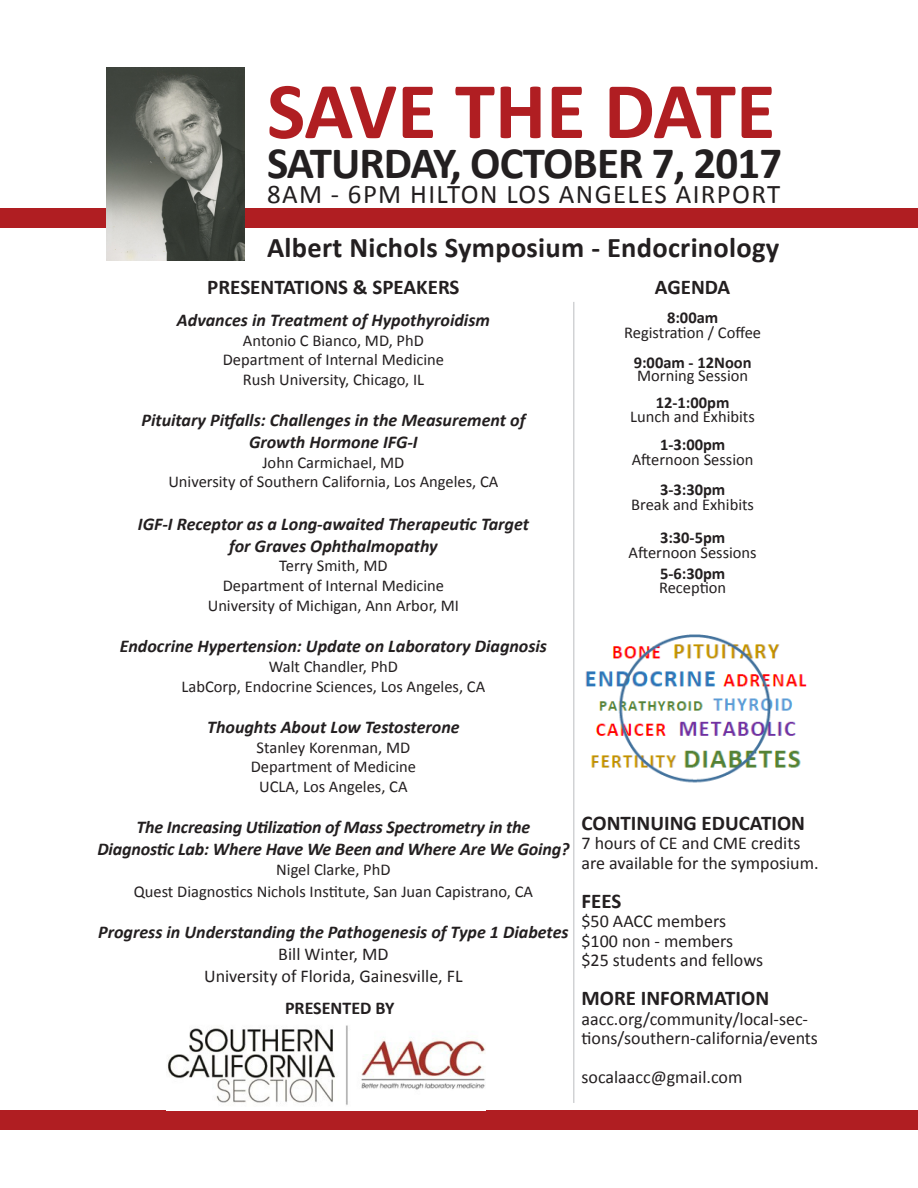
<style>
.page{position:relative;width:918px;height:1188px;background:#fff}
.page>*{position:absolute;margin:0;border:0;box-sizing:border-box;transform-origin:0 0}
.Page_Title{font:700 81px "Calibri";letter-spacing:-.005em;color:#b01e22}
.Small_Type{font:700 45px "Calibri";letter-spacing:-.02em;color:#231f20}
.Small_Type-2{font:700 28.5px "Calibri";letter-spacing:.01em;color:#231f20}
.Small_Type-3{font:27px "Calibri";letter-spacing:.05em;color:#231f20}
.Bullet_List{font:700 21px "Calibri";color:#231f20}
.Small_Type-4{font:700 21px "Calibri";color:#231f20}
.Small_Type-5{font:italic 700 18px "Calibri";color:#231f20}
.Bullet_List-2{font:18px/19.5px "Calibri";color:#231f20}
.Small_Type-6{font:18px "Calibri";color:#231f20}
.Small_Type-7{font:700 18px "Calibri";color:#231f20}
.Small_Type-8{font:16.5px "Calibri";color:#231f20}
.Small_Type-9{font:700 16.5px "Calibri";color:#231f20}
</style>
<div class="page">
<hr style="left:574px;top:302px;width:1px;height:801px;background:#bcbdc0">
<div style="left:0;top:209px;width:918px;height:19px;background:#b01e22"></div>
<div style="left:0;top:1110px;width:918px;height:19px;background:#b01e22"></div>
<img style="left:167px;top:1025px;width:318px;height:80px">
<img style="left:106px;top:67px;width:138px;height:194px">
<img style="left:585px;top:634px;width:222px;height:149px">
<p class="Page_Title" style="left:267px;top:59px;width:510px">SAVE THE DATE</p>
<p class="Small_Type" style="left:267px;top:134px;width:517px">SATURDAY, OCTOBER 7, 2017</p>
<p class="Small_Type-3" style="left:267px;top:177px;width:515px">8AM - 6PM HILTON LOS ANGELES AIRPORT</p>
<p class="Small_Type-2" style="left:267px;top:229px;width:514px">Albert Nichols Symposium - Endocrinology</p>
<p class="Small_Type-4" style="left:207px;top:274px;width:254px">PRESENTATIONS &amp; SPEAKERS</p>
<p class="Small_Type-5" style="left:177px;top:308px;width:314px">Advances in Treatment of Hypothyroidism</p>
<p class="Small_Type-8" style="left:243px;top:330px;width:182px">Antonio C Bianco, MD, PhD</p>
<p class="Small_Type-8" style="left:223px;top:349px;width:223px">Department of Internal Medicine</p>
<p class="Small_Type-8" style="left:243px;top:369px;width:183px">Rush University, Chicago, IL</p>
<p class="Small_Type-5" style="left:141px;top:409px;width:385px">Pituitary Pitfalls: Challenges in the Measurement of</p>
<p class="Small_Type-5" style="left:249px;top:430px;width:170px">Growth Hormone IFG-I</p>
<p class="Small_Type-8" style="left:262px;top:452px;width:144px">John Carmichael, MD</p>
<p class="Small_Type-8" style="left:168px;top:472px;width:332px">University of Southern California, Los Angeles, CA</p>
<p class="Small_Type-5" style="left:138px;top:513px;width:393px">IGF-I Receptor as a Long-awaited Therapeutic Target</p>
<p class="Small_Type-5" style="left:229px;top:534px;width:210px">for Graves Ophthalmopathy</p>
<p class="Small_Type-8" style="left:279px;top:556px;width:110px">Terry Smith, MD</p>
<p class="Small_Type-8" style="left:223px;top:575px;width:223px">Department of Internal Medicine</p>
<p class="Small_Type-8" style="left:208px;top:595px;width:253px">University of Michigan, Ann Arbor, MI</p>
<p class="Small_Type-5" style="left:120px;top:635px;width:429px">Endocrine Hypertension: Update on Laboratory Diagnosis</p>
<p class="Small_Type-8" style="left:269px;top:656px;width:131px">Walt Chandler, PhD</p>
<p class="Small_Type-8" style="left:182px;top:676px;width:305px">LabCorp, Endocrine Sciences, Los Angeles, CA</p>
<p class="Small_Type-5" style="left:207px;top:715px;width:254px">Thoughts About Low Testosterone</p>
<p class="Small_Type-8" style="left:257px;top:737px;width:155px">Stanley Korenman, MD</p>
<p class="Small_Type-8" style="left:251px;top:757px;width:167px">Department of Medicine</p>
<p class="Small_Type-8" style="left:259px;top:776px;width:150px">UCLA, Los Angeles, CA</p>
<p class="Small_Type-5" style="left:136px;top:816px;width:396px">The Increasing Utilization of Mass Spectrometry in the</p>
<p class="Small_Type-5" style="left:97px;top:838px;width:474px">Diagnostic Lab: Where Have We Been and Where Are We Going?</p>
<p class="Small_Type-8" style="left:276px;top:859px;width:116px">Nigel Clarke, PhD</p>
<p class="Small_Type-8" style="left:134px;top:881px;width:401px">Quest Diagnostics Nichols Institute, San Juan Capistrano, CA</p>
<p class="Small_Type-5" style="left:98px;top:921px;width:472px">Progress in Understanding the Pathogenesis of Type 1 Diabetes</p>
<p class="Small_Type-6" style="left:278px;top:943px;width:112px">Bill Winter, MD</p>
<p class="Small_Type-6" style="left:204px;top:964px;width:260px">University of Florida, Gainesville, FL</p>
<p class="Small_Type-7" style="left:285px;top:996px;width:111px">PRESENTED BY</p>
<p class="Small_Type-4" style="left:655px;top:274px;width:77px">AGENDA</p>
<p class="Small_Type-9" style="left:667px;top:307px;width:53px">8:00am</p>
<p class="Small_Type-8" style="left:624px;top:322px;width:138px">Registration / Coffee</p>
<p class="Small_Type-9" style="left:634px;top:352px;width:119px">9:00am - 12Noon</p>
<p class="Small_Type-8" style="left:637px;top:365px;width:112px">Morning Session</p>
<p class="Small_Type-9" style="left:656px;top:392px;width:75px">12-1:00pm</p>
<p class="Small_Type-8" style="left:630px;top:406px;width:126px">Lunch and Exhibits</p>
<p class="Small_Type-9" style="left:660px;top:434px;width:67px">1-3:00pm</p>
<p class="Small_Type-8" style="left:632px;top:449px;width:123px">Afternoon Session</p>
<p class="Small_Type-9" style="left:660px;top:479px;width:67px">3-3:30pm</p>
<p class="Small_Type-8" style="left:631px;top:494px;width:124px">Break and Exhibits</p>
<p class="Small_Type-9" style="left:660px;top:527px;width:67px">3:30-5pm</p>
<p class="Small_Type-8" style="left:629px;top:542px;width:130px">Afternoon Sessions</p>
<p class="Small_Type-9" style="left:660px;top:563px;width:67px">5-6:30pm</p>
<p class="Small_Type-8" style="left:659px;top:577px;width:69px">Reception</p>
<p class="Bullet_List" style="left:582px;top:809px;width:225px">CONTINUING EDUCATION</p>
<p class="Bullet_List-2" style="left:582px;top:834px;width:239px">7 hours of CE and CME credits are available for the symposium.</p>
<p class="Bullet_List" style="left:582px;top:887px;width:41px">FEES</p>
<p class="Bullet_List-2" style="left:582px;top:912px;width:146px">$50 AACC members</p>
<p class="Bullet_List-2" style="left:582px;top:931px;width:153px">$100 non - members</p>
<p class="Bullet_List-2" style="left:582px;top:951px;width:183px">$25 students and fellows</p>
<p class="Bullet_List" style="left:582px;top:985px;width:189px">MORE INFORMATION</p>
<p class="Bullet_List-2" style="left:582px;top:1009px;width:238px">aacc.org/community/local-sec&shy;tions/southern-california/events</p>
<p class="Bullet_List-2" style="left:582px;top:1068px;width:162px">socalaacc@gmail.com</p>
</div>
